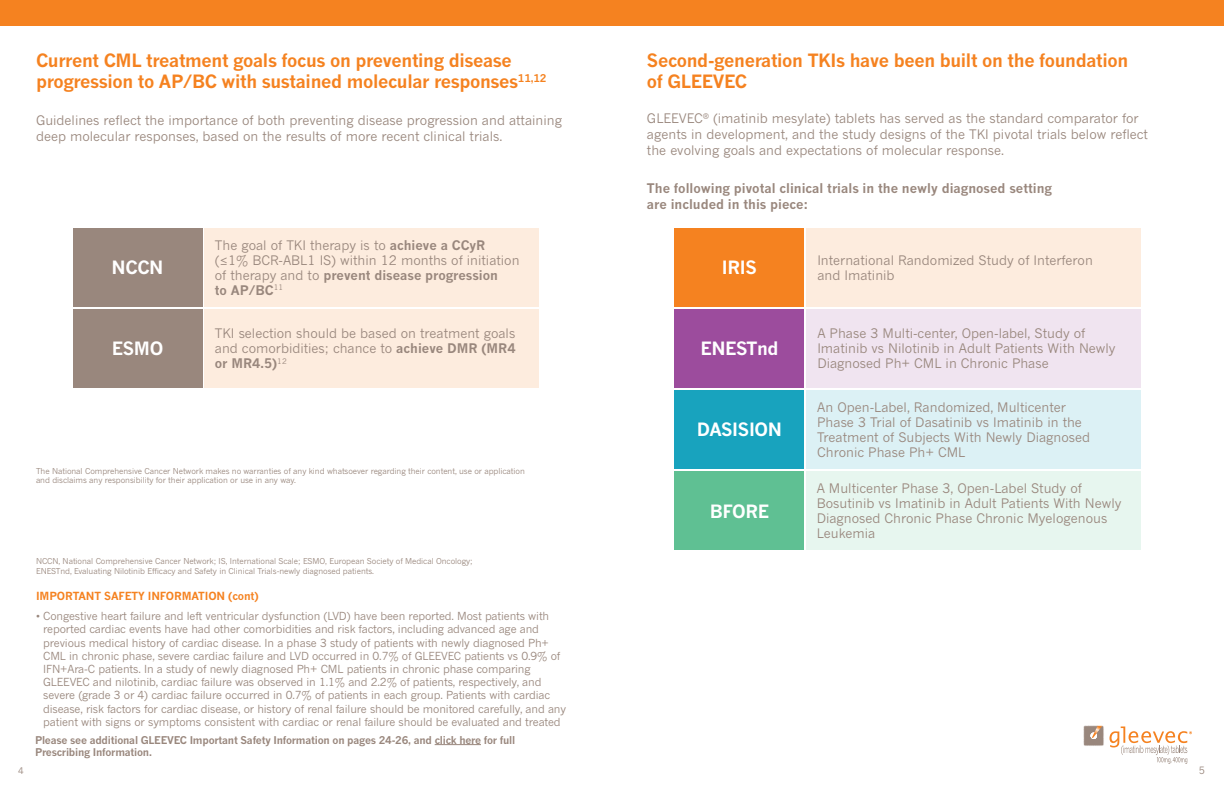
<style>
.page{position:relative;width:1224px;height:792px;background:#fff}
.page>*{position:absolute;margin:0;border:0;box-sizing:border-box;transform-origin:0 0}
.t1{font:700 18px/21px "News Gothic MT Std";letter-spacing:-.02em;color:#f58220}
.t2{font:700 18px "News Gothic MT Std";letter-spacing:-.02em;color:#fff}
.t3{font:13px/15px "News Gothic MT Std";color:#99877d}
.t4{font:700 13px/16px "News Gothic MT Std";color:#99877d}
.t5{font:11px/13.2px "News Gothic MT Std";letter-spacing:-.01em;color:#99877d}
.t6{font:700 11px "News Gothic MT Std";letter-spacing:-.01em;color:#f58220}
.t7{font:700 10.5px/12.1px "News Gothic MT Std";letter-spacing:-.02em;color:#99877d}
.t8{font:10px "News Gothic MT Std";color:#99877d}
.t9{font:9px "News Gothic MT Std";color:#99877d}
.t10{font:8px/9.6px "News Gothic MT Std";letter-spacing:-.01em;color:#99877d}
.s1{font-weight:700}
</style>
<div class="page">
<svg style="left:1110px;top:727px;width:82px;height:37px"></svg>
<svg style="left:1083px;top:725px;width:21px;height:21px"></svg>
<div style="left:612px;top:0;width:612px;height:26px;background:#f58220"></div>
<div style="left:0;top:0;width:612px;height:26px;background:#f58220"></div>
<hr style="left:435px;top:744px;width:46px;height:1px;background:#99877d">
<div style="left:205px;top:228px;width:334px;height:78px;background:#fdecde"></div>
<div style="left:205px;top:309px;width:334px;height:79px;background:#fdecde"></div>
<div style="left:73px;top:309px;width:129px;height:79px;background:#99877d"></div>
<div style="left:73px;top:228px;width:129px;height:78px;background:#99877d"></div>
<div style="left:807px;top:228px;width:334px;height:78px;background:#fdecde"></div>
<div style="left:807px;top:309px;width:334px;height:79px;background:#f0e4f0"></div>
<div style="left:807px;top:390px;width:334px;height:79px;background:#dcf1f5"></div>
<div style="left:807px;top:472px;width:334px;height:78px;background:#e7f6ef"></div>
<div style="left:675px;top:228px;width:129px;height:78px;background:#f58220"></div>
<div style="left:675px;top:309px;width:129px;height:79px;background:#9c4c9d"></div>
<div style="left:675px;top:390px;width:129px;height:79px;background:#18a3be"></div>
<div style="left:675px;top:472px;width:129px;height:78px;background:#5fc093"></div>
<h1 class="t1" style="left:36px;top:50px;width:512px">Current CML treatment goals focus on preventing disease progression to AP/BC with sustained molecular responses<sup>11,12</sup></h1>
<p class="t3" style="left:36px;top:112px;width:528px;line-height:16px">Guidelines reflect the importance of both preventing disease progression and attaining deep molecular responses, based on the results of more recent clinical trials.</p>
<h1 class="t2" style="left:112px;top:256px;width:53px">NCCN</h1>
<h1 class="t2" style="left:112px;top:338px;width:53px">ESMO</h1>
<p class="t3" style="left:215px;top:237px;width:306px">The goal of TKI therapy is to <span class="s1">achieve a CCyR </span>(≤1% BCR-ABL1 IS) within 12 months of initiation of therapy and to <span class="s1">prevent disease progression<br>to AP/BC</span><sup>11</sup></p>
<p class="t3" style="left:215px;top:326px;width:302px;text-align:justify">TKI selection should be based on treatment goals and comorbidities; chance to <span class="s1">achieve DMR (MR4 or MR4.5)</span><sup>12</sup></p>
<p class="t10" style="left:36px;top:466px;width:490px">The National Comprehensive Cancer Network makes no warranties of any kind whatsoever regarding their content, use or application and disclaims any responsibility for their application or use in any way.</p>
<p class="t10" style="left:36px;top:556px;width:438px">NCCN, National Comprehensive Cancer Network; IS, International Scale; ESMO, European Society of Medical Oncology;<br>ENESTnd, Evaluating Nilotinib Efficacy and Safety in Clinical Trials-newly diagnosed patients.</p>
<p class="t6" style="left:36px;top:589px;width:224px">IMPORTANT SAFETY INFORMATION (cont)</p>
<p class="t5" style="left:43px;top:610px;width:525px;text-indent:-7px">• Congestive heart failure and left ventricular dysfunction (LVD) have been reported. Most patients with reported cardiac events have had other comorbidities and risk factors, including advanced age and previous medical history of cardiac disease. In a phase 3 study of patients with newly diagnosed Ph+ CML in chronic phase, severe cardiac failure and LVD occurred in 0.7% of GLEEVEC patients vs 0.9% of IFN+Ara-C patients. In a study of newly diagnosed Ph+ CML patients in chronic phase comparing GLEEVEC and nilotinib, cardiac failure was observed in 1.1% and 2.2% of patients, respectively, and severe (grade 3 or 4) cardiac failure occurred in 0.7% of patients in each group. Patients with cardiac disease, risk factors for cardiac disease, or history of renal failure should be monitored carefully, and any patient with signs or symptoms consistent with cardiac or renal failure should be evaluated and treated</p>
<p class="t7" style="left:35px;top:734px;width:482px">Please see additional GLEEVEC Important Safety Information on pages 24-26, and click here for full<br>Prescribing Information.</p>
<h1 class="t1" style="left:647px;top:50px;width:483px">Second-generation TKIs have been built on the foundation of GLEEVEC</h1>
<p class="t3" style="left:647px;top:110px;width:502px;line-height:16px">GLEEVEC<sup>®</sup> (imatinib mesylate) tablets has served as the standard comparator for agents in development, and the study designs of the TKI pivotal trials below reflect the evolving goals and expectations of molecular response.</p>
<p class="t4" style="left:647px;top:181px;width:407px">The following pivotal clinical trials in the newly diagnosed setting are included in this piece:</p>
<h1 class="t2" style="left:722px;top:256px;width:37px">IRIS</h1>
<h1 class="t2" style="left:700px;top:338px;width:80px">ENESTnd</h1>
<h1 class="t2" style="left:697px;top:419px;width:87px">DASISION</h1>
<h1 class="t2" style="left:710px;top:500px;width:61px">BFORE</h1>
<p class="t3" style="left:817px;top:252px;width:277px">International Randomized Study of Interferon and Imatinib</p>
<p class="t3" style="left:817px;top:326px;width:300px">A Phase 3 Multi-center, Open-label, Study of<br>Imatinib vs Nilotinib in Adult Patients With Newly<br>Diagnosed Ph+ CML in Chronic Phase</p>
<p class="t3" style="left:817px;top:400px;width:274px">An Open-Label, Randomized, Multicenter Phase 3 Trial of Dasatinib vs Imatinib in the Treatment of Subjects With Newly Diagnosed Chronic Phase Ph+ CML</p>
<p class="t3" style="left:817px;top:481px;width:306px">A Multicenter Phase 3, Open-Label Study of Bosutinib vs Imatinib in Adult Patients With Newly Diagnosed Chronic Phase Chronic Myelogenous Leukemia</p>
<p class="t9" style="left:18px;top:765px;width:7px">4</p>
<p class="t8" style="left:1199px;top:764px;width:8px">5</p>
</div>
